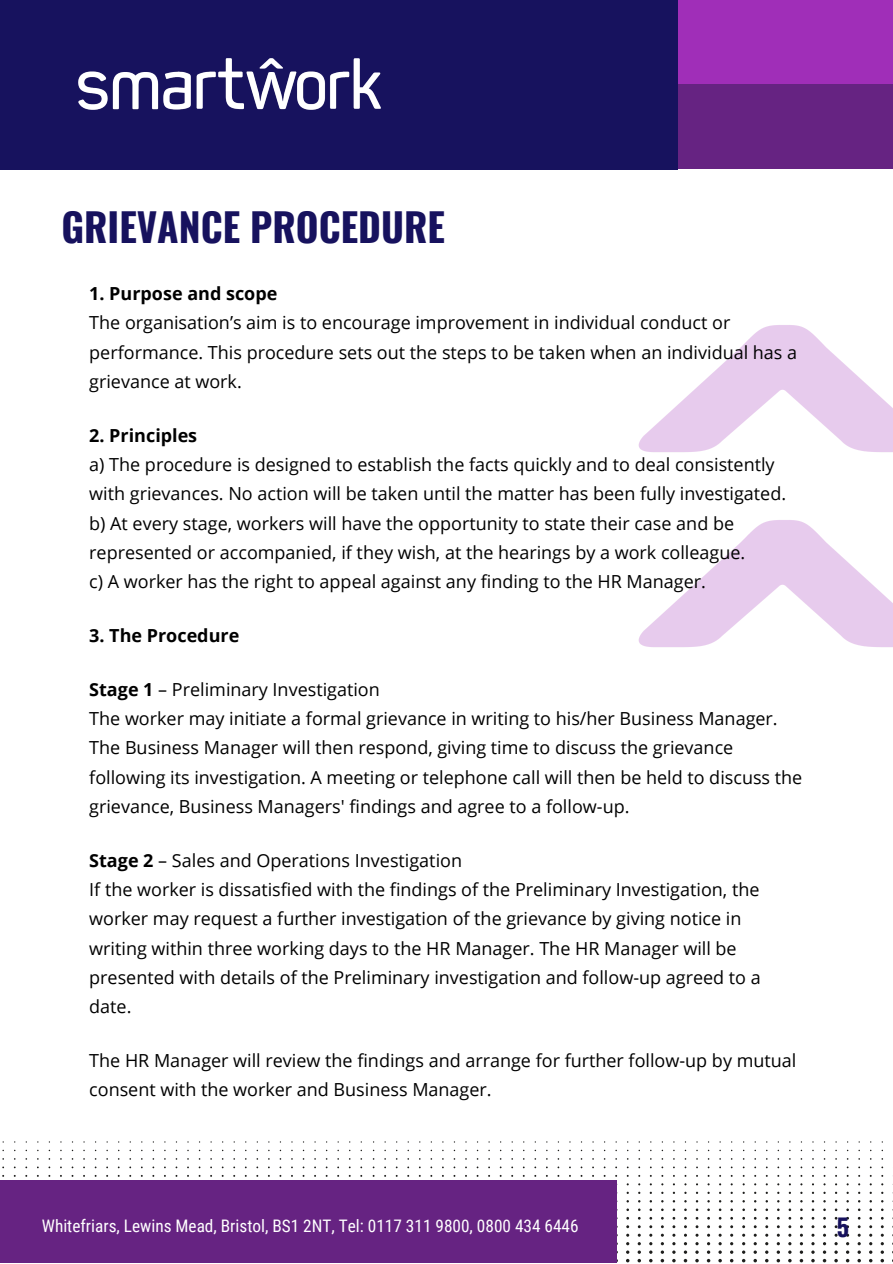
<style>
.page{position:relative;width:893px;height:1264px;background:#fff}
.page>*{position:absolute;margin:0;border:0;box-sizing:border-box;transform-origin:0 0}
.t1{font:700 39px "Oswald";color:#17125e}
.t2{font:700 24px "Oswald";color:#17125e}
.t3{font:18px/29.2px "Open Sans";color:#000}
.t4{font:700 18px "Open Sans";color:#000}
.t5{font:17.25px "Roboto Condensed";color:#fff}
.s1{font-weight:700}
</style>
<div class="page">
<svg style="left:730px;top:1225px;width:3px;height:37px"></svg>
<svg style="left:718px;top:1225px;width:3px;height:37px"></svg>
<svg style="left:706px;top:1225px;width:4px;height:37px"></svg>
<svg style="left:695px;top:1225px;width:3px;height:37px"></svg>
<svg style="left:683px;top:1225px;width:4px;height:37px"></svg>
<svg style="left:672px;top:1225px;width:3px;height:37px"></svg>
<svg style="left:660px;top:1225px;width:4px;height:37px"></svg>
<svg style="left:649px;top:1225px;width:3px;height:37px"></svg>
<svg style="left:637px;top:1225px;width:4px;height:37px"></svg>
<svg style="left:626px;top:1225px;width:3px;height:37px"></svg>
<svg style="left:616px;top:1225px;width:2px;height:37px"></svg>
<svg style="left:892px;top:1225px;width:1px;height:37px"></svg>
<svg style="left:880px;top:1225px;width:4px;height:37px"></svg>
<svg style="left:869px;top:1225px;width:3px;height:37px"></svg>
<svg style="left:857px;top:1225px;width:3px;height:37px"></svg>
<svg style="left:845px;top:1225px;width:4px;height:37px"></svg>
<svg style="left:834px;top:1225px;width:3px;height:37px"></svg>
<svg style="left:822px;top:1225px;width:4px;height:37px"></svg>
<svg style="left:811px;top:1225px;width:3px;height:37px"></svg>
<svg style="left:799px;top:1225px;width:4px;height:37px"></svg>
<svg style="left:788px;top:1225px;width:3px;height:37px"></svg>
<svg style="left:776px;top:1225px;width:4px;height:37px"></svg>
<svg style="left:765px;top:1225px;width:3px;height:37px"></svg>
<svg style="left:753px;top:1225px;width:4px;height:37px"></svg>
<svg style="left:742px;top:1225px;width:3px;height:37px"></svg>
<div style="left:0;top:1180px;width:616px;height:82px;background:#662382"></div>
<div style="left:0;top:0;width:677px;height:169px;background:#17125e"></div>
<div style="left:677px;top:1px;width:215px;height:83px;background:#a02eb8"></div>
<div style="left:677px;top:84px;width:215px;height:85px;background:#662382"></div>
<img style="left:79px;top:59px;width:301px;height:50px">
<img style="left:638px;top:325px;width:254px;height:124px">
<img style="left:638px;top:449px;width:254px;height:198px">
<h1 class="t1" style="left:61px;top:196px;width:385px">GRIEVANCE PROCEDURE</h1>
<p class="t4" style="left:89px;top:281px;width:189px">1. Purpose and scope</p>
<p class="t3" style="left:89px;top:308px;width:709px">The organisation’s aim is to encourage improvement in individual conduct or performance. This procedure sets out the steps to be taken when an individual has a grievance at work.</p>
<p class="t4" style="left:89px;top:422px;width:109px">2. Principles</p>
<p class="t3" style="left:89px;top:449px;width:698px">a) The procedure is designed to establish the facts quickly and to deal consistently with grievances. No action will be taken until the matter has been fully investigated. b) At every stage, workers will have the opportunity to state their case and be represented or accompanied, if they wish, at the hearings by a work colleague.<br>c) A worker has the right to appeal against any finding to the HR Manager.</p>
<p class="t4" style="left:89px;top:622px;width:151px">3. The Procedure</p>
<p class="t3" style="left:89px;top:674px;width:714px"><span class="s1">Stage 1</span> – Preliminary Investigation<br>The worker may initiate a formal grievance in writing to his/her Business Manager.<br>The Business Manager will then respond, giving time to discuss the grievance following its investigation. A meeting or telephone call will then be held to discuss the grievance, Business Managers' findings and agree to a follow-up.</p>
<p class="t3" style="left:89px;top:845px;width:673px"><span class="s1">Stage 2</span> – Sales and Operations Investigation<br>If the worker is dissatisfied with the findings of the Preliminary Investigation, the worker may request a further investigation of the grievance by giving notice in writing within three working days to the HR Manager. The HR Manager will be presented with details of the Preliminary investigation and follow-up agreed to a date.</p>
<p class="t3" style="left:89px;top:1045px;width:708px">The HR Manager will review the findings and arrange for further follow-up by mutual consent with the worker and Business Manager.</p>
<p class="t5" style="left:42px;top:1215px;width:538px">Whitefriars, Lewins Mead, Bristol, BS1 2NT, Tel: 0117 311 9800, 0800 434 6446</p>
<h2 class="t2" style="left:836px;top:1207px;width:14px">5</h2>
</div>
